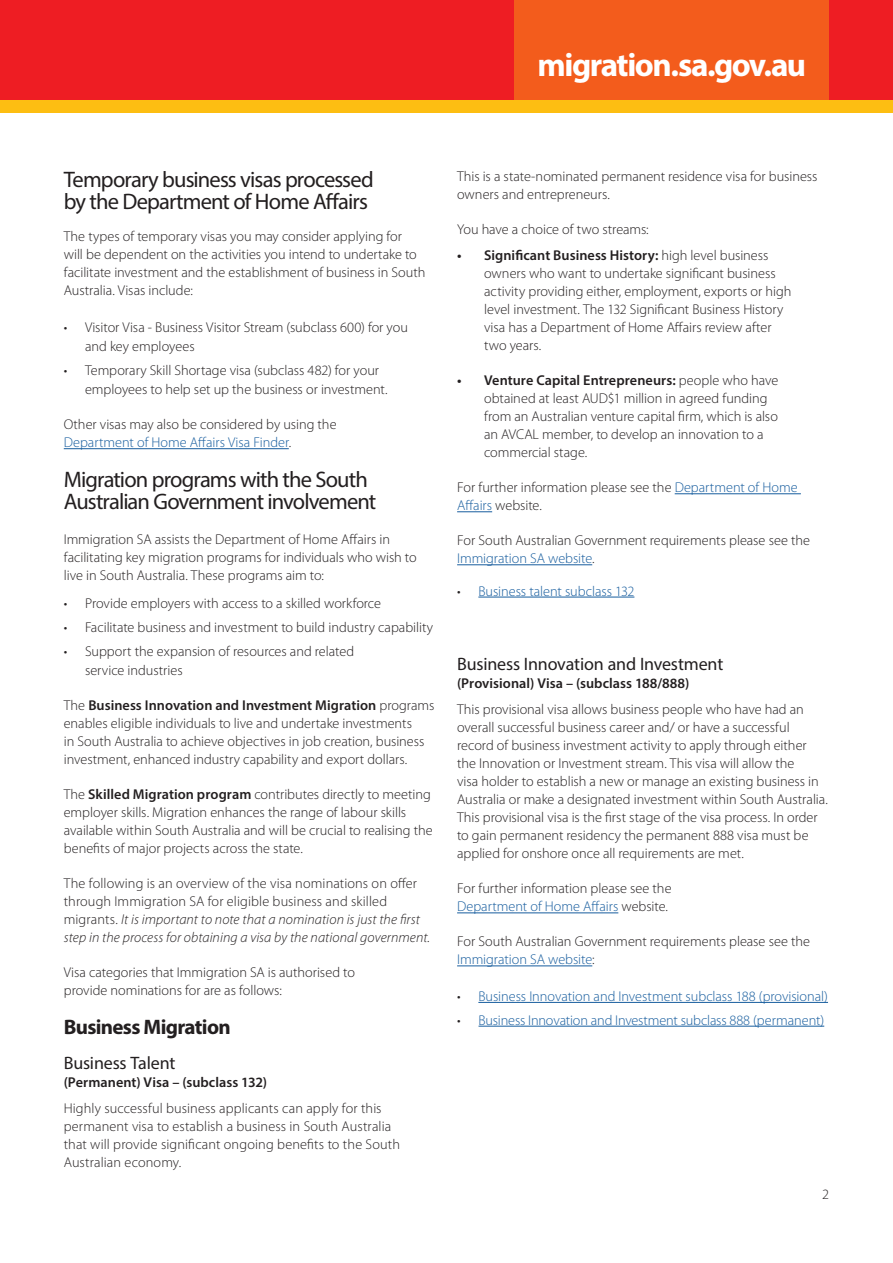
<style>
.page{position:relative;width:893px;height:1263px;background:#fff}
.page>*{position:absolute;margin:0;border:0;box-sizing:border-box;transform-origin:0 0}
.t1{font:700 33px "Myriad Pro";letter-spacing:-.045em;color:#fff}
.Heading_3{font:22.5px/22.5px "Myriad Pro";letter-spacing:-.04em;color:#231f20}
.Heading_3-2{font:700 21px "Myriad Pro";letter-spacing:-.035em;color:#231f20}
.Body_Text{font:18px "Myriad Pro";letter-spacing:-.01em;color:#231f20}
.Body_Text-2{font:300 14.25px/18px "Myriad Pro";color:#231f20}
.Heading_3-3{font:300 14.25px/18px "Myriad Pro";color:#231f20}
.t2{font:300 14.25px "Myriad Pro";letter-spacing:-.005em;color:#175d9e}
.Body_Text-3{font:600 14.25px "Myriad Pro";letter-spacing:.005em;color:#231f20}
.s1{color:#175d9e}
.s2{font-weight:600}
.s3{font-style:italic}
.s4{color:#231f20}
</style>
<div class="page">
<div style="left:0;top:0;width:893px;height:106px;background:#ee1d23"></div>
<div style="left:0;top:100px;width:893px;height:13px;background:#fdbe12"></div>
<div style="left:514px;top:0;width:315px;height:100px;background:#f35c1c"></div>
<hr style="left:64px;top:448px;width:225px;height:1px;background:#175d9e">
<hr style="left:675px;top:493px;width:126px;height:1px;background:#175d9e">
<hr style="left:457px;top:511px;width:35px;height:1px;background:#175d9e">
<hr style="left:457px;top:564px;width:135px;height:1px;background:#175d9e">
<hr style="left:478px;top:597px;width:156px;height:1px;background:#175d9e">
<hr style="left:457px;top:912px;width:161px;height:1px;background:#175d9e">
<hr style="left:457px;top:965px;width:135px;height:1px;background:#175d9e">
<hr style="left:478px;top:1002px;width:350px;height:1px;background:#175d9e">
<hr style="left:478px;top:1026px;width:346px;height:1px;background:#175d9e">
<h1 class="t1" style="left:538px;top:44px;width:270px">migration.sa.gov.au</h1>
<p class="Heading_3" style="left:64px;top:168px;width:311px">Temporary business visas processed by the Department of Home Affairs</p>
<p class="Body_Text-2" style="left:64px;top:227px;width:363px">The types of temporary visas you may consider applying for<br>will be dependent on the activities you intend to undertake to facilitate investment and the establishment of business in South Australia. Visas include:</p>
<p class="Body_Text-2" style="left:85px;top:317px;width:324px;line-height:19.5px;text-indent:-21px">• Visitor Visa - Business Visitor Stream (subclass 600) for you and key employees</p>
<p class="Body_Text-2" style="left:85px;top:360px;width:304px;line-height:19.5px;text-indent:-21px">• Temporary Skill Shortage visa (subclass 482) for your employees to help set up the business or investment.</p>
<p class="Body_Text-2" style="left:64px;top:416px;width:274px">Other visas may also be considered by using the<br><span class="s1">Department of Home Affairs Visa Finder</span>.</p>
<p class="Heading_3" style="left:64px;top:468px;width:314px">Migration programs with the South<br>Australian Government involvement</p>
<p class="Heading_3-3" style="left:64px;top:531px;width:354px">Immigration SA assists the Department of Home Affairs in facilitating key migration programs for individuals who wish to live in South Australia. These programs aim to:</p>
<p class="Body_Text-2" style="left:64px;top:595px;width:319px">• Provide employers with access to a skilled workforce</p>
<p class="Body_Text-2" style="left:64px;top:618px;width:371px">• Facilitate business and investment to build industry capability</p>
<p class="Body_Text-2" style="left:85px;top:641px;width:271px;line-height:19.5px;text-indent:-21px">• Support the expansion of resources and related service industries</p>
<p class="Body_Text-2" style="left:64px;top:697px;width:372px">The <span class="s2">Business Innovation and Investment Migration</span> programs enables eligible individuals to live and undertake investments<br>in South Australia to achieve objectives in job creation, business investment, enhanced industry capability and export dollars.</p>
<p class="Body_Text-2" style="left:64px;top:786px;width:370px">The <span class="s2">Skilled Migration program</span> contributes directly to meeting employer skills. Migration enhances the range of labour skills available within South Australia and will be crucial to realising the benefits of major projects across the state.</p>
<p class="Body_Text-2" style="left:64px;top:875px;width:368px">The following is an overview of the visa nominations on offer through Immigration SA for eligible business and skilled migrants. <span class="s3">It is important to note that a nomination is just the first step in the process for obtaining a visa by the national government.</span></p>
<p class="Body_Text-2" style="left:64px;top:964px;width:293px">Visa categories that Immigration SA is authorised to provide nominations for are as follows:</p>
<p class="Heading_3-2" style="left:64px;top:1013px;width:169px">Business Migration</p>
<p class="Body_Text" style="left:64px;top:1052px;width:113px">Business Talent</p>
<p class="Body_Text-3" style="left:64px;top:1073px;width:205px">(Permanent) Visa – (subclass 132)</p>
<p class="Body_Text-2" style="left:64px;top:1100px;width:338px">Highly successful business applicants can apply for this permanent visa to establish a business in South Australia that will provide significant ongoing benefits to the South Australian economy.</p>
<p class="Body_Text-2" style="left:457px;top:167px;width:362px">This is a state-nominated permanent residence visa for business owners and entrepreneurs.</p>
<p class="Body_Text-2" style="left:457px;top:220px;width:193px">You have a choice of two streams:</p>
<p class="Body_Text-2" style="left:484px;top:247px;width:309px;text-indent:-27px"><span class="s2">• Significant Business History:</span> high level business owners who want to undertake significant business activity providing either, employment, exports or high level investment. The 132 Significant Business History visa has a Department of Home Affairs review after two years.</p>
<p class="Body_Text-2" style="left:484px;top:372px;width:296px;text-indent:-27px"><span class="s2">• Venture Capital Entrepreneurs:</span> people who have obtained at least AUD$1 million in agreed funding from an Australian venture capital firm, which is also an AVCAL member, to develop an innovation to a commercial stage.</p>
<p class="Body_Text-2" style="left:457px;top:479px;width:342px">For further information please see the <span class="s1">Department of Home<br>Affairs</span> website.</p>
<p class="Body_Text-2" style="left:457px;top:532px;width:354px">For South Australian Government requirements please see the<br><span class="s1">Immigration SA website</span>.</p>
<p class="t2" style="left:457px;top:583px;width:179px"><span class="s4">•</span> Business talent subclass 132</p>
<p class="Body_Text" style="left:457px;top:653px;width:268px">Business Innovation and Investment</p>
<p class="Body_Text-3" style="left:457px;top:674px;width:234px">(Provisional) Visa – (subclass 188/888)</p>
<p class="Body_Text-2" style="left:457px;top:701px;width:372px">This provisional visa allows business people who have had an overall successful business career and/ or have a successful record of business investment activity to apply through either the Innovation or Investment stream. This visa will allow the<br>visa holder to establish a new or manage an existing business in Australia or make a designated investment within South Australia.<br>This provisional visa is the first stage of the visa process. In order to gain permanent residency the permanent 888 visa must be applied for onshore once all requirements are met.</p>
<p class="Body_Text-2" style="left:457px;top:880px;width:216px">For further information please see the<br><span class="s1">Department of Home Affairs</span> website.</p>
<p class="Body_Text-2" style="left:457px;top:933px;width:354px">For South Australian Government requirements please see the<br><span class="s1">Immigration SA website</span>:</p>
<p class="t2" style="left:457px;top:988px;width:372px"><span class="s4">•</span> Business Innovation and Investment subclass 188 (provisional)</p>
<p class="t2" style="left:457px;top:1012px;width:369px"><span class="s4">•</span> Business Innovation and Investment subclass 888 (permanent)</p>
<p class="Body_Text-2" style="left:822px;top:1186px;width:8px">2</p>
</div>
